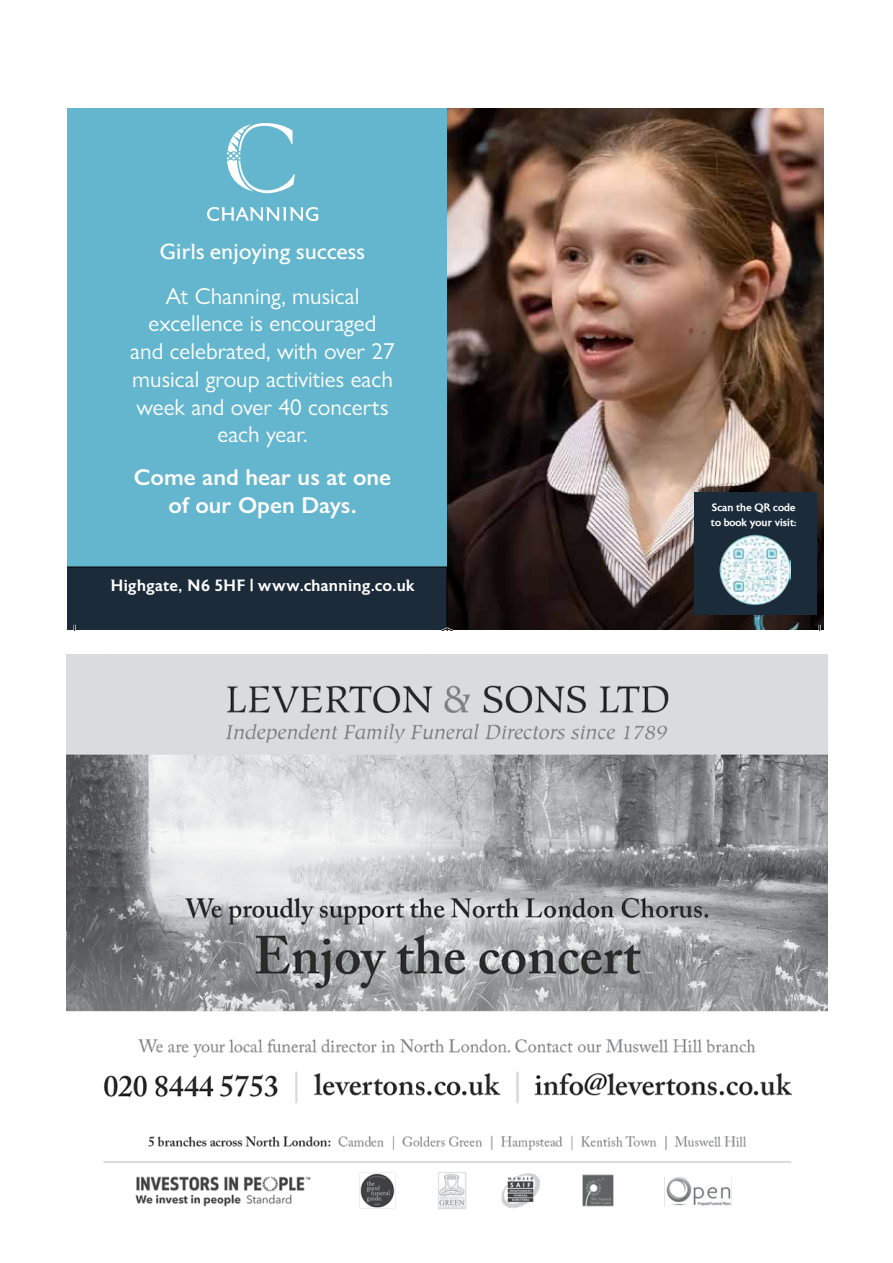
<style>
.page{position:relative;width:893px;height:1263px;background:#fff}
.page>*{position:absolute;margin:0;border:0;box-sizing:border-box;transform-origin:0 0}
.t1{font:23.1px/27.8px "Gill Sans Nova";color:#fff;text-align:center}
.t2{font:600 23.1px/27.8px "Gill Sans Nova";color:#fff;text-align:center}
.t3{font:21.75px "Astoria";color:#fff}
.t4{font:500 16.35px "Astoria";letter-spacing:.02em;color:#fff}
.t5{font:500 10.8px/15px "Astoria";color:#fff}
</style>
<div class="page">
<img style="left:66px;top:654px;width:762px;height:556px">
<div style="left:357px;top:108px;width:90px;height:459px;background:#64b6cf"></div>
<div style="left:68px;top:108px;width:289px;height:521px;background:#64b6cf"></div>
<img style="left:447px;top:108px;width:377px;height:521px">
<svg style="left:207px;top:207px;width:111px;height:14px"></svg>
<svg style="left:227px;top:123px;width:68px;height:70px"></svg>
<div style="left:693px;top:492px;width:123px;height:122px;background:#1b2b39"></div>
<img style="left:720px;top:534px;width:70px;height:70px">
<div style="left:68px;top:567px;width:389px;height:64px;background:#1c2b39"></div>
<p class="t3" style="left:160px;top:240px;width:207px">Girls enjoying success</p>
<p class="t1" style="left:130px;top:282px;width:266px">At Channing, musical excellence is encouraged and celebrated, with over 27 musical group activities each week and over 40 concerts each year.</p>
<p class="t2" style="left:134px;top:463px;width:259px">Come and hear us at one of our Open Days.</p>
<p class="t4" style="left:110px;top:577px;width:306px">Highgate, N6 5HF | www.channing.co.uk</p>
<p class="t5" style="left:711px;top:500px;width:87px">Scan the QR code to book your visit:</p>
</div>
